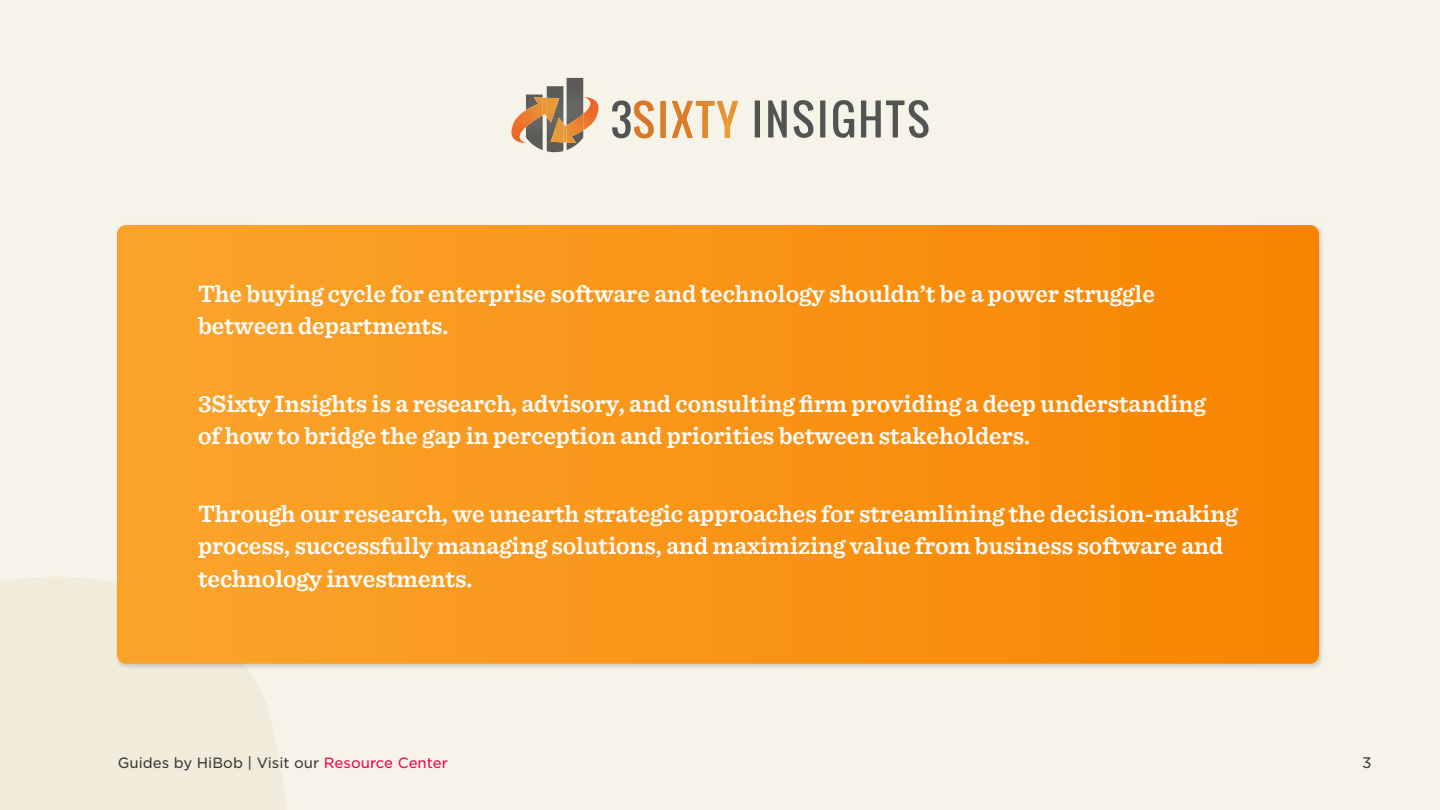
<style>
.page{position:relative;width:1440px;height:810px;background:#f6f3e8}
.page>*{position:absolute;margin:0;border:0;box-sizing:border-box;transform-origin:0 0}
.running{font:600 24.75px/32.2px "Sentinel";color:#fff}
.t1{font:14.7px "Gotham S Sm";color:#3a3a37}
.t2{font:14.25px "Gotham S Sm";color:#3a3a37}
.s1{color:#f4004d}
</style>
<div class="page">
<div style="left:0;top:577px;width:286px;height:233px;background:#f0ebdb"></div>
<div style="left:115px;top:223px;width:1210px;height:447px;background:#000;opacity:.15"></div>
<svg style="left:117px;top:225px;width:1202px;height:439px;background:#f99416"></svg>
<svg style="left:526px;top:78px;width:57px;height:74px"></svg>
<img style="left:511px;top:98px;width:36px;height:45px">
<img style="left:526px;top:97px;width:17px;height:30px">
<img style="left:547px;top:98px;width:12px;height:25px">
<img style="left:563px;top:97px;width:35px;height:46px">
<img style="left:551px;top:118px;width:12px;height:24px">
<img style="left:567px;top:114px;width:16px;height:29px">
<svg style="left:768px;top:100px;width:19px;height:38px"></svg>
<svg style="left:833px;top:100px;width:21px;height:38px"></svg>
<svg style="left:793px;top:100px;width:21px;height:38px"></svg>
<svg style="left:861px;top:100px;width:68px;height:38px"></svg>
<svg style="left:755px;top:100px;width:5px;height:37px"></svg>
<svg style="left:820px;top:100px;width:5px;height:38px"></svg>
<svg style="left:612px;top:100px;width:126px;height:38px"></svg>
<img style="left:634px;top:101px;width:100px;height:37px">
<p class="running" style="left:198px;top:276px;width:958px">The buying cycle for enterprise software and technology shouldn t’ be a power struggle between departments.</p>
<p class="running" style="left:198px;top:386px;width:1009px">3Sixty Insights is a research, advisory, and consulting firm providing a deep understanding of how to bridge the gap in perception and priorities between stakeholders.</p>
<p class="running" style="left:198px;top:496px;width:1041px">Through our research, we unearth strategic approaches for streamlining the decision-making process, successfully managing solutions, and maximizing value from business software and technology investments.</p>
<p class="t2" style="left:118px;top:753px;width:332px">Guides by HiBob | Visit our <span class="s1">Resource Center</span></p>
<p class="t1" style="left:1362px;top:753px;width:11px">3</p>
</div>
